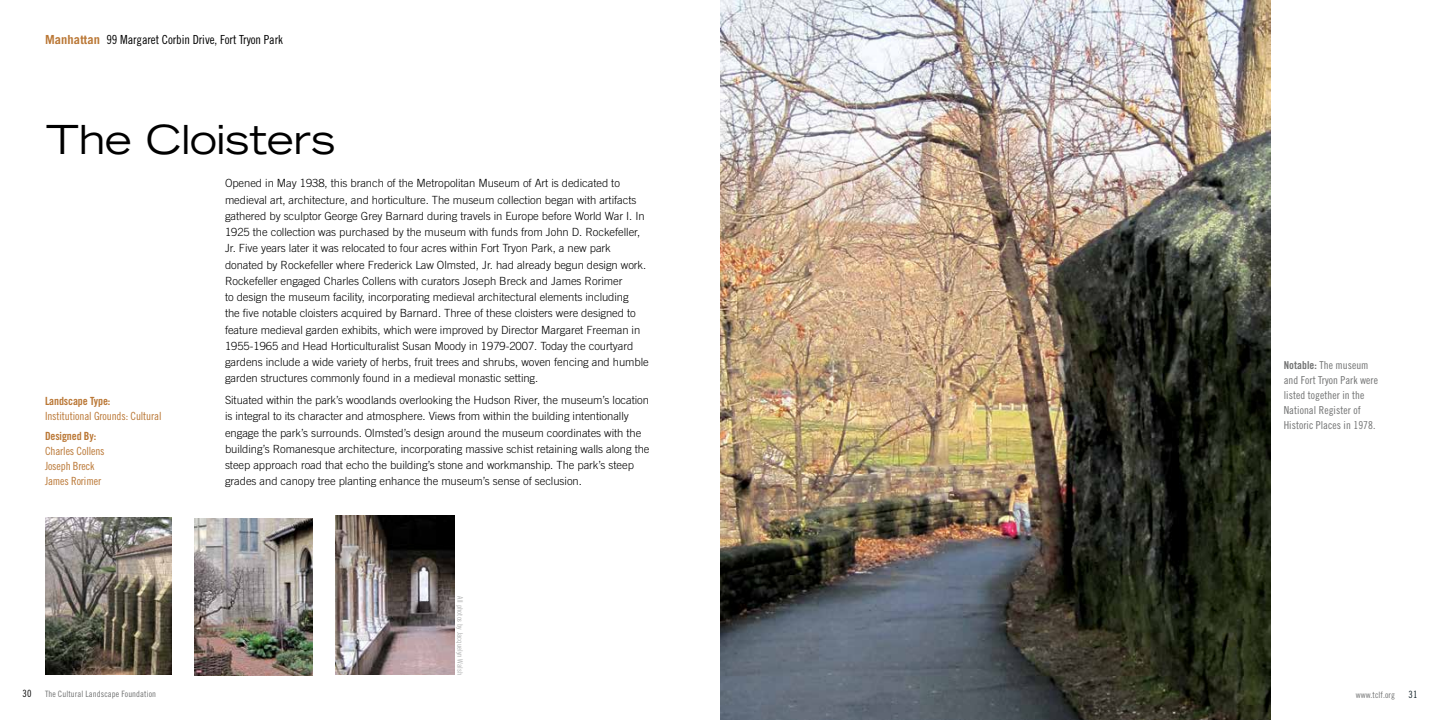
<style>
.page{position:relative;width:1440px;height:720px;background:#fff}
.page>*{position:absolute;margin:0;border:0;box-sizing:border-box;transform-origin:0 0}
.t1{font:expanded 40px "Trade Gothic LT Std";letter-spacing:-.005em;color:#000}
.t2{font:12.5px "Trade Gothic LT Std Cn 18";letter-spacing:-.005em;color:#000}
.t3{font:300 11.25px/16.2px "Trade Gothic LT Std";letter-spacing:-.005em;color:#000}
.t4{font:11.25px/15px "Trade Gothic LT Std Cn 18";letter-spacing:-.01em;color:#ba7735}
.t5{font:11.25px "Trade Gothic LT Std Bd Cn 20";letter-spacing:-.01em;color:#ba7735}
.t6{font:11px/15px "Trade Gothic LT Std Cn 18";letter-spacing:.005em;color:#717272}
.t7{font:10px "Trade Gothic LT Std Cn 18";color:#000}
.t8{font:10px "Trade Gothic LT Std Cn 18";color:#132229}
.t9{font:8.75px "Trade Gothic LT Std Cn 18";letter-spacing:.01em;color:#717272}
.t10{font:7.5px "Trade Gothic LT Std Cn 18";letter-spacing:.005em;color:#b0b1b1}
.s1{font-family:"Trade Gothic LT Std";font-weight:700;color:#ba7735}
.s2{font-family:"Trade Gothic LT Std Bd Cn 20"}
</style>
<div class="page">
<img style="left:720px;top:0;width:551px;height:720px">
<img style="left:45px;top:518px;width:127px;height:157px">
<img style="left:194px;top:518px;width:119px;height:158px">
<img style="left:336px;top:516px;width:119px;height:159px">
<p class="t2" style="left:45px;top:32px;width:240px"><span class="s1">Manhattan</span> 99 Margaret Corbin Drive, Fort Tryon Park</p>
<h1 class="t1" style="left:46px;top:114px;width:291px">The Cloisters</h1>
<p class="t5" style="left:45px;top:394px;width:67px">Landscape Type:</p>
<p class="t4" style="left:45px;top:408px;width:118px">Institutional Grounds: Cultural</p>
<p class="t5" style="left:45px;top:429px;width:53px">Designed By:</p>
<p class="t4" style="left:45px;top:444px;width:61px">Charles Collens<br>Joseph Breck<br>James Rorimer</p>
<p class="t3" style="left:225px;top:175px;width:425px">Opened in May 1938, this branch of the Metropolitan Museum of Art is dedicated to medieval art, architecture, and horticulture. The museum collection began with artifacts gathered by sculptor George Grey Barnard during travels in Europe before World War I. In 1925 the collection was purchased by the museum with funds from John D. Rockefeller, Jr. Five years later it was relocated to four acres within Fort Tryon Park, a new park donated by Rockefeller where Frederick Law Olmsted, Jr. had already begun design work.<br>Rockefeller engaged Charles Collens with curators Joseph Breck and James Rorimer<br>to design the museum facility, incorporating medieval architectural elements including<br>the five notable cloisters acquired by Barnard. Three of these cloisters were designed to feature medieval garden exhibits, which were improved by Director Margaret Freeman in 1955-1965 and Head Horticulturalist Susan Moody in 1979-2007. Today the courtyard gardens include a wide variety of herbs, fruit trees and shrubs, woven fencing and humble garden structures commonly found in a medieval monastic setting.</p>
<p class="t3" style="left:225px;top:392px;width:426px">Situated within the park’s woodlands overlooking the Hudson River, the museum’s location is integral to its character and atmosphere. Views from within the building intentionally engage the park’s surrounds. Olmsted’s design around the museum coordinates with the building’s Romanesque architecture, incorporating massive schist retaining walls along the steep approach road that echo the building’s stone and workmanship. The park’s steep grades and canopy tree planting enhance the museum’s sense of seclusion.</p>
<p class="t10" style="left:465px;top:596px;width:80px;rotate:90deg">All photos by Jacquelyn Walsh</p>
<p class="t6" style="left:1284px;top:358px;width:96px"><span class="s2">Notable:</span> The museum and Fort Tryon Park were listed together in the<br>National Register of<br>Historic Places in 1978.</p>
<p class="t7" style="left:22px;top:688px;width:10px">30</p>
<p class="t9" style="left:45px;top:689px;width:113px">The Cultural Landscape Foundation</p>
<p class="t9" style="left:1356px;top:689px;width:41px">www.tclf.org</p>
<p class="t8" style="left:1409px;top:688px;width:10px">31</p>
</div>
